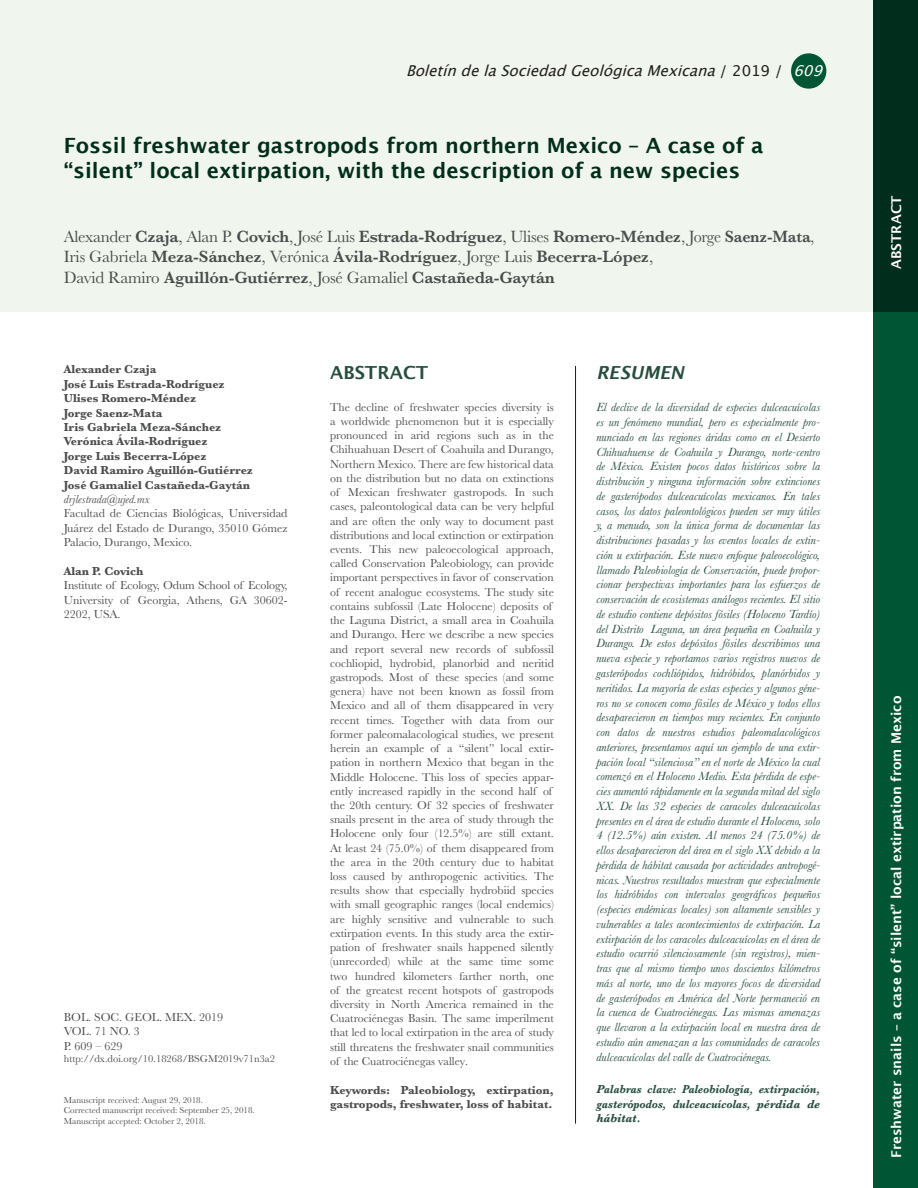
<style>
.page{position:relative;width:918px;height:1188px;background:#fff}
.page>*{position:absolute;margin:0;border:0;box-sizing:border-box;transform-origin:0 0}
.t1{font:600 21px/25.2px "Lucida Sans";color:#012d1c}
.Abstract__Title{font:600 18px "Lucida Sans";color:#274d3e}
.Resumen__Título{font:italic 600 18px "Lucida Sans";color:#274d3e}
.Authors{font:600 16.95px/20.4px "Baskerville";letter-spacing:-.01em;color:#4b4c4d}
.t2{font:italic 15px "Lucida Grande";color:#231f20}
.Section{font:600 13.5px "Lucida Sans";color:#fff}
.Resumen{font:italic 12.3px/14.7px "Baskerville";color:#274d3e;text-align:justify}
.Ascription{font:12px/14.4px "Baskerville";color:#4b4c4d;text-align:justify}
.Ascription_Name{font:700 12px "Baskerville";color:#4b4c4d}
.Palabras_clave{font:italic 700 12px/14.4px "Baskerville";color:#274d3e;text-align:justify}
.Keywords{font:700 12px/14.4px "Baskerville";color:#4b4c4d}
.Ascription_mail{font:italic 12px "Baskerville";color:#4b4c4d}
.Abstract{font:11.85px/14.2px "Baskerville";color:#4b4c4d}
.t3{font:10.5px "Baskerville";color:#4b4c4d}
.Acceptance_dates{font:9px "Baskerville";color:#4b4c4d}
.s1{font-style:normal}
.s2{color:#fff}
.s3{font-weight:400}
.s4{font-size:12px}
</style>
<div class="page">
<div style="left:0;top:0;width:874px;height:311px;background:#f0f6ed"></div>
<hr style="left:575px;top:366px;width:1px;height:758px;background:#231f20">
<div style="left:874px;top:311px;width:44px;height:877px;background:#005534"></div>
<div style="left:874px;top:0;width:44px;height:311px;background:#012d1c"></div>
<div style="left:791px;top:53px;width:35px;height:36px;background:#005534;border-radius:50%"></div>
<p class="t2" style="left:406px;top:62px;width:425px">BoletíndelaSociedadGeológicaMexicana<span class="s1">/ 2 0 1 9 /</span> <span class="s2">609</span></p>
<p class="t1" style="left:64px;top:132px;width:701px">Fossil freshwater gastropods from northern Mexico – A case of a “silent” local extirpation, with the description of a new species</p>
<p class="Authors" style="left:64px;top:226px;width:752px"><span class="s3">Alexander</span> Czaja<span class="s3">, Alan P.</span> Covich<span class="s3">, José Luis</span> Estrada-Rodríguez<span class="s3">, Ulises</span> Romero-Méndez<span class="s3">, Jorge</span> Saenz-Mata<span class="s3">,<br>Iris Gabriela</span> Meza-Sánchez<span class="s3">, Verónica</span> Ávila-Rodríguez<span class="s3">, Jorge Luis</span> Becerra-López<span class="s3">,</span></p>
<p class="Authors" style="left:64px;top:267px;width:493px"><span class="s3">David Ramiro</span> Aguillón-Gutiérrez<span class="s3">, José Gamaliel</span> Castañeda-Gaytán</p>
<p class="Ascription_Name" style="left:64px;top:361px;width:94px">Alexander Czaja</p>
<p class="Ascription_Name" style="left:64px;top:376px;width:162px">José Luis Estrada-Rodríguez</p>
<p class="Ascription_Name" style="left:64px;top:390px;width:134px">Ulises Romero-Méndez</p>
<p class="Ascription_Name" style="left:64px;top:404px;width:100px">Jorge Saenz-Mata</p>
<p class="Ascription_Name" style="left:64px;top:419px;width:159px">Iris Gabriela Meza-Sánchez</p>
<p class="Ascription_Name" style="left:64px;top:433px;width:145px">Verónica Ávila-Rodríguez</p>
<p class="Ascription_Name" style="left:64px;top:448px;width:144px">Jorge Luis Becerra-López</p>
<p class="Ascription_Name" style="left:64px;top:462px;width:191px">David Ramiro Aguillón-Gutiérrez</p>
<p class="Ascription_Name" style="left:64px;top:476px;width:188px">José Gamaliel Castañeda-Gaytán</p>
<p class="Ascription_mail" style="left:64px;top:491px;width:87px">drjlestrada@ujed.mx</p>
<p class="Ascription" style="left:64px;top:506px;width:225px">Facultad de Ciencias Biológicas, Universidad Juárez del Estado de Durango, 35010 Gómez Palacio, Durango, Mexico.</p>
<p class="Ascription_Name" style="left:64px;top:563px;width:81px">Alan P. Covich</p>
<p class="Ascription" style="left:64px;top:578px;width:225px">Institute of Ecology, Odum School of Ecology, University of Georgia, Athens, GA 30602- 2202, USA.</p>
<p class="Ascription" style="left:64px;top:1010px;width:161px;text-align:left">BOL. SOC. GEOL. MEX. 2019<br>VOL. 71 NO. 3<br>P. 609 ‒ 629</p>
<p class="t3" style="left:64px;top:1052px;width:213px">http://dx.doi.org/10.18268/BSGM2019v71n3a2</p>
<p class="Acceptance_dates" style="left:64px;top:1094px;width:141px">Manuscript received: August 29, 2018.</p>
<p class="Acceptance_dates" style="left:64px;top:1105px;width:193px">Corrected manuscript received: September 25, 2018.</p>
<p class="Acceptance_dates" style="left:64px;top:1116px;width:144px">Manuscript accepted: October 2, 2018.</p>
<p class="Abstract__Title" style="left:330px;top:362px;width:100px">ABSTRACT</p>
<p class="Abstract" style="left:330px;top:400px;width:225px">The decline of freshwater species diversity is a worldwide phenomenon but it is especially pronounced in arid regions such as in the Chihuahuan Desert of Coahuila and Durango, Northern Mexico. There are few historical data on the distribution but no data on extinctions of Mexican freshwater gastropods. In such cases, paleontological data can be very helpful and are often the only way to document past distributions and local extinction or extirpation events. This new paleoecological approach, called Conservation Paleobiology, can provide important perspectives in favor of conservation of recent analogue ecosystems. The study site contains subfossil (Late Holocene) deposits of the Laguna District, a small area in Coahuila and Durango. Here we describe a new species and report several new records of subfossil cochliopid, hydrobid, planorbid and neritid gastropods. Most of these species (and some genera) have not been known as fossil from Mexico and all of them disappeared in very recent times. Together with data from our former paleomalacological studies, we present herein an example of a “silent” local extir&shy;pation in northern Mexico that began in the Middle Holocene. This loss of species appar&shy;ently increased rapidly in the second half of the 20th century. Of 32 species of freshwater snails present in the area of study through the Holocene only four (12.5%) are still extant.<br>At least 24 (75.0%) of them disappeared from the area in the 20th century due to habitat loss caused by anthropogenic activities. The results show that especially hydrobiid species with small geographic ranges (local endemics) are highly sensitive and vulnerable to such extirpation events. In this study area the extir&shy;pation of freshwater snails happened silently (unrecorded) while at the same time some two hundred kilometers farther north, one of the greatest recent hotspots of gastropods diversity in North America remained in the Cuatrociénegas Basin. The same imperilment that led to local extirpation in the area of study still threatens the freshwater snail communities of the Cuatrociénegas valley<span class="s4">.</span></p>
<p class="Keywords" style="left:330px;top:1083px;width:225px">Keywords: Paleobiology, extirpation, gastropods, freshwater, loss of habitat.</p>
<p class="Resumen__Título" style="left:596px;top:362px;width:89px">RESUMEN</p>
<p class="Resumen" style="left:596px;top:400px;width:225px">El declive de la diversidad de especies dulceacuícolas es un fenómeno mundial, pero es especialmente pro&shy;nunciado en las regiones áridas como en el Desierto Chihuahuense de Coahuila y Durango, norte-centro de México. Existen pocos datos históricos sobre la distribución y ninguna información sobre extinciones de gasterópodos dulceacuícolas mexicanos. En tales casos, los datos paleontológicos pueden ser muy útiles y, a menudo, son la única forma de documentar las distribuciones pasadas y los eventos locales de extin&shy;ción u extirpación. Este nuevo enfoque paleoecológico, llamado Paleobiología de Conservación, puede propor&shy;cionar perspectivas importantes para los esfuerzos de conservación de ecosistemas análogos recientes. El sitio de estudio contiene depósitos fósiles (Holoceno Tardío) del Distrito Laguna, un área pequeña en Coahuila y Durango. De estos depósitos fósiles describimos una nueva especie y reportamos varios registros nuevos de gasterópodos cochliópidos, hidróbidos, planórbidos y neritidos. La mayoría de estas especies y algunos géne&shy;ros no se conocen como fósiles de México y todos ellos desaparecieron en tiempos muy recientes. En conjunto con datos de nuestros estudios paleomalacológicos anteriores, presentamos aquí un ejemplo de una extir&shy;pación local “silenciosa” en el norte de México la cual comenzó en el Holoceno Medio. Esta pérdida de espe&shy;cies aumentó rápidamente en la segunda mitad del siglo XX. De las 32 especies de caracoles dulceacuícolas presentes en el área de estudio durante el Holoceno, solo 4 (12.5%) aún existen. Al menos 24 (75.0%) de ellos desaparecieron del área en el siglo XX debido a la pérdida de hábitat causada por actividades antropogé&shy;nicas. Nuestros resultados muestran que especialmente los hidróbidos con intervalos geográficos pequeños (especies endémicas locales) son altamente sensibles y vulnerables a tales acontecimientos de extirpación. La extirpación de los caracoles dulceacuícolas en el área de estudio ocurrió silenciosamente (sin registros), mien&shy;tras que al mismo tiempo unos doscientos kilómetros más al norte, uno de los mayores focos de diversidad de gasterópodos en América del Norte permaneció en la cuenca de Cuatrociénegas. Las mismas amenazas que llevaron a la extirpación local en nuestra área de estudio aún amenazan a las comunidades de caracoles dulceacuícolas del valle de Cuatrociénegas.</p>
<p class="Palabras_clave" style="left:596px;top:1082px;width:225px">Palabras clave: Paleobiología, extirpación, gasterópodos, dulceacuícolas, pérdida de hábitat.</p>
<p class="Section" style="left:889px;top:269px;width:75px;rotate:-90deg">ABSTRACT</p>
<p class="Section" style="left:889px;top:1158px;width:464px;rotate:-90deg">Freshwater snails – a case of “silent” local extirpation from Mexico</p>
</div>
